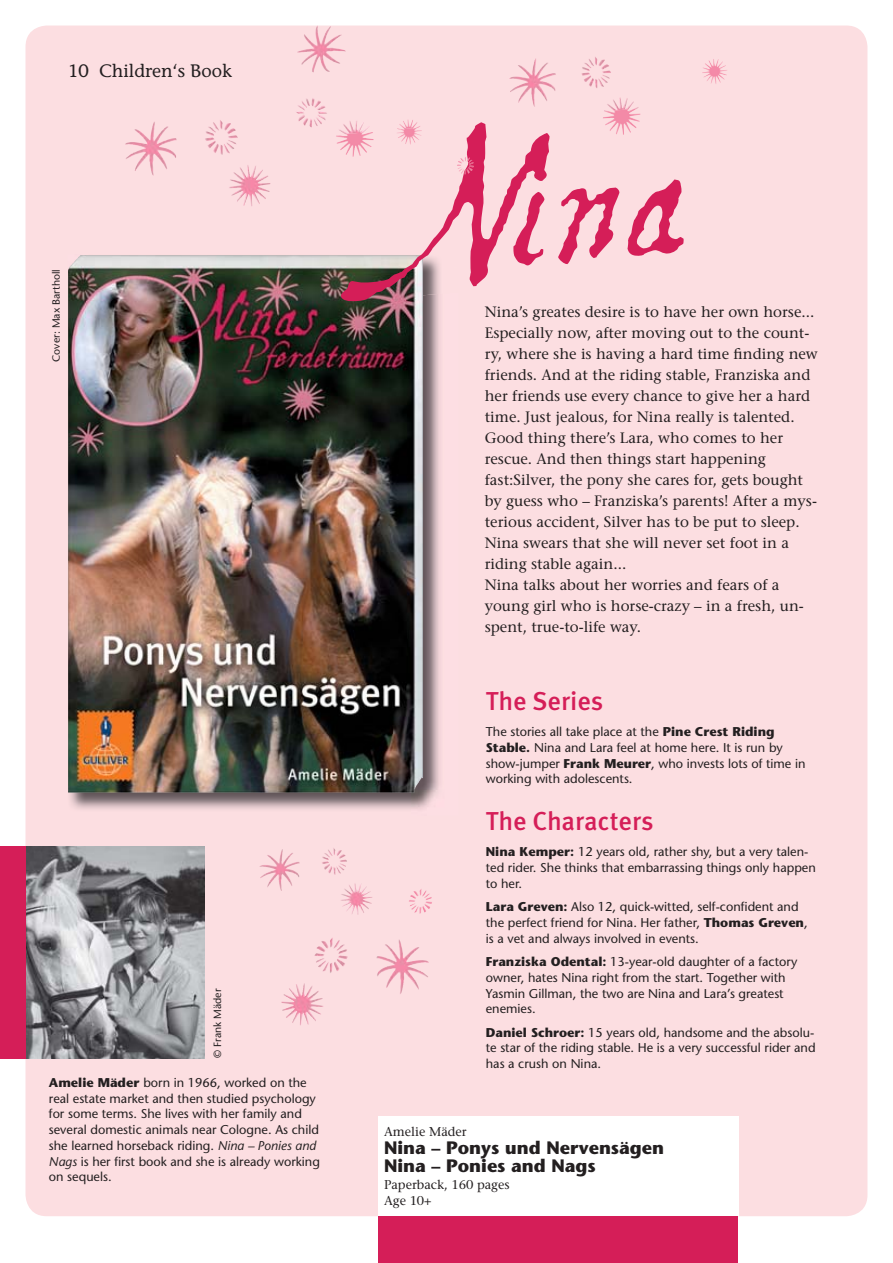
<style>
.page{position:relative;width:893px;height:1263px;background:#fff}
.page>*{position:absolute;margin:0;border:0;box-sizing:border-box;transform-origin:0 0}
.t1{font:184.65px "Aquiline Two";color:#d51e58}
.t2{font:500 25.95px "Meta OT";color:#d51e58}
.t3{font:700 18px/18px "Stone Sans";color:#231f20}
.t4{font:18px "Stone Informal";color:#231f20}
.t5{font:15px/21px "Stone Serif";color:#231f20}
.t6{font:12.75px/15.8px "Stone Sans";color:#231f20}
.t7{font:12.75px/16.5px "Stone Serif";color:#231f20}
.t8{font:10.5px "Stone Sans";color:#231f20}
.s1{font-weight:700}
.s2{font-style:italic}
</style>
<div class="page">
<div style="left:26px;top:26px;width:841px;height:1190px;background:#fcdee1;border-radius:21px"></div>
<div style="left:378px;top:1216px;width:360px;height:47px;background:#d51e58"></div>
<div style="left:378px;top:1117px;width:360px;height:99px;background:#fff"></div>
<img style="left:70px;top:793px;width:339px;height:16px">
<img style="left:409px;top:302px;width:30px;height:507px">
<img style="left:423px;top:256px;width:17px;height:46px">
<img style="left:68px;top:255px;width:355px;height:538px">
<img style="left:509px;top:57px;width:88px;height:50px">
<img style="left:603px;top:109px;width:30px;height:26px">
<img style="left:125px;top:120px;width:98px;height:56px">
<img style="left:297px;top:32px;width:43px;height:40px">
<img style="left:336px;top:133px;width:36px;height:24px">
<img style="left:399px;top:120px;width:21px;height:9px">
<img style="left:397px;top:128px;width:18px;height:17px">
<img style="left:702px;top:59px;width:19px;height:25px">
<img style="left:457px;top:158px;width:6px;height:16px">
<img style="left:463px;top:157px;width:11px;height:17px">
<img style="left:26px;top:846px;width:178px;height:213px">
<div style="left:0;top:846px;width:26px;height:213px;background:#d51e58"></div>
<img style="left:330px;top:938px;width:73px;height:56px">
<img style="left:409px;top:889px;width:23px;height:23px">
<img style="left:259px;top:848px;width:76px;height:43px">
<h3 class="t4" style="left:68px;top:63px;width:166px">10 Children‘s Book</h3>
<p class="t8" style="left:52px;top:362px;width:94px;rotate:-90deg">Cover: Max Bartholl</p>
<p class="t8" style="left:214px;top:1058px;width:71px;rotate:-90deg">© Frank Mäder</p>
<h1 class="t1" style="left:361px;top:106px;width:315px;rotate:-5deg">Nina</h1>
<p class="t5" style="left:485px;top:303px;width:335px">Nina’s greates desire is to have her own horse...<br>Especially now, after moving out to the count&shy;ry, where she is having a hard time finding new friends. And at the riding stable, Franziska and her friends use every chance to give her a hard time. Just jealous, for Nina really is talented.<br>Good thing there’s Lara, who comes to her rescue. And then things start happening fast:Silver, the pony she cares for, gets bought by guess who – Franziska’s parents! After a mys&shy;terious accident, Silver has to be put to sleep.<br>Nina swears that she will never set foot in a riding stable again...<br>Nina talks about her worries and fears of a young girl who is horse-crazy – in a fresh, un&shy;spent, true-to-life way.</p>
<h2 class="t2" style="left:486px;top:686px;width:119px">The Series</h2>
<p class="t6" style="left:486px;top:725px;width:321px">The stories all take place at the <span class="s1">Pine Crest Riding Stable.</span> Nina and Lara feel at home here. It is run by show-jumper <span class="s1">Frank Meurer</span>, who invests lots of time in working with adolescents.</p>
<h2 class="t2" style="left:486px;top:806px;width:169px">The Characters</h2>
<p class="t6" style="left:486px;top:845px;width:332px"><span class="s1">Nina Kemper:</span> 12 years old, rather shy, but a very talen&shy;ted rider. She thinks that embarrassing things only happen to her.</p>
<p class="t6" style="left:486px;top:900px;width:323px"><span class="s1">Lara Greven:</span> Also 12, quick-witted, self-confident and the perfect friend for Nina. Her father, <span class="s1">Thomas Greven</span>, is a vet and always involved in events.</p>
<p class="t6" style="left:486px;top:955px;width:313px"><span class="s1">Franziska Odental:</span> 13-year-old daughter of a factory owner, hates Nina right from the start. Together with Yasmin Gillman, the two are Nina and Lara’s greatest enemies.</p>
<p class="t6" style="left:486px;top:1025px;width:331px;text-align:justify"><span class="s1">Daniel Schroer:</span> 15 years old, handsome and the absolu&shy;te star of the riding stable. He is a very successful rider and has a crush on Nina.</p>
<p class="t6" style="left:49px;top:1076px;width:273px"><span class="s1">Amelie Mäder</span> born in 1966, worked on the real estate market and then studied psychology for some terms. She lives with her family and several domestic animals near Cologne. As child she learned horseback riding. <span class="s2">Nina – Ponies and Nags</span> is her first book and she is already working on sequels.</p>
<p class="t7" style="left:384px;top:1125px;width:84px">Amelie Mäder</p>
<h3 class="t3" style="left:384px;top:1141px;width:282px">Nina – Ponys und Nervensägen<br>Nina – Ponies and Nags</h3>
<p class="t7" style="left:384px;top:1177px;width:127px">Paperback, 160 pages<br>Age 10+</p>
</div>
